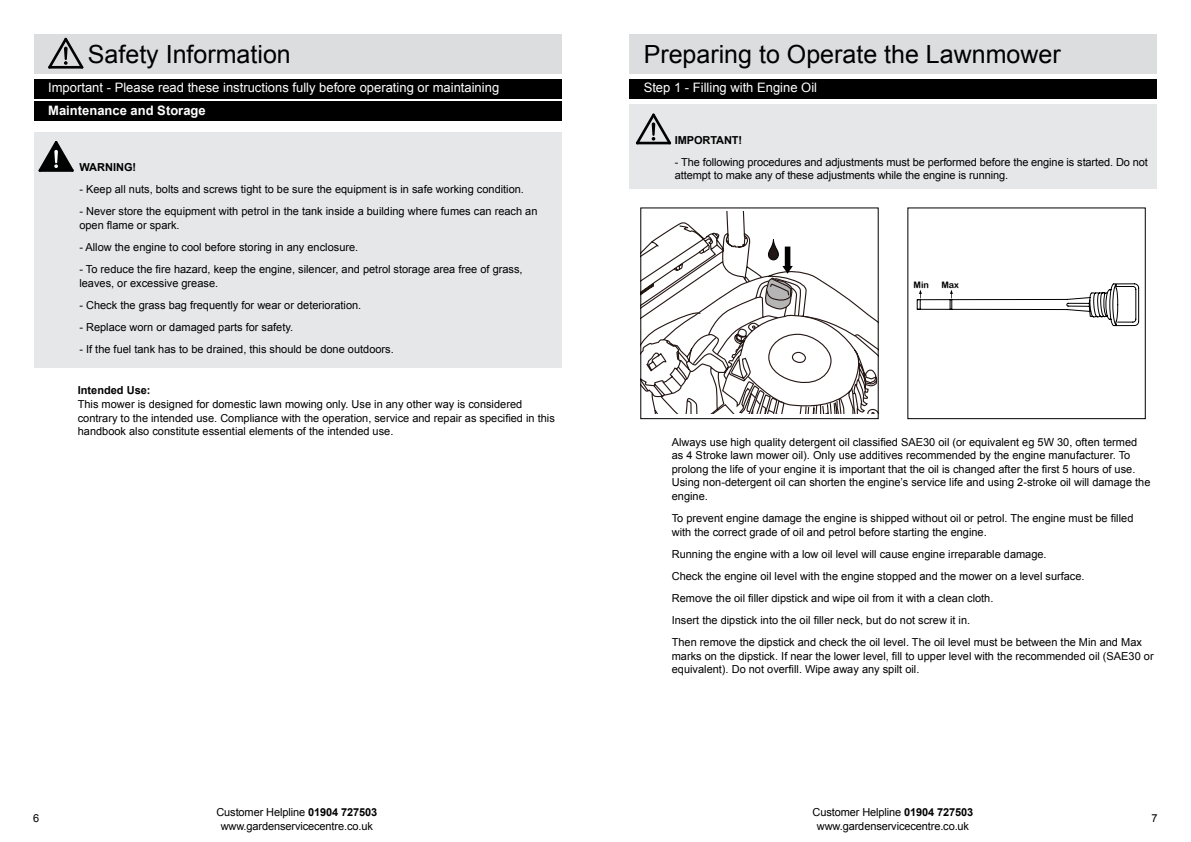
<style>
.page{position:relative;width:1191px;height:842px;background:#fff}
.page>*{position:absolute;margin:0;border:0;box-sizing:border-box;transform-origin:0 0}
.t1{font:25px "Arial";color:#000}
.t2{font:13px "Arial";color:#fff}
.t3{font:700 13px "Arial";color:#fff}
.t4{font:11px/13.6px "Arial";color:#000}
.t5{font:700 11px "Arial";letter-spacing:-.01em;color:#000}
.t6{font:9px "Arial Rounded MT Bold";color:#000}
.s1{font-weight:700}
</style>
<div class="page">
<div style="left:629px;top:34px;width:528px;height:40px;background:#dcddde"></div>
<div style="left:34px;top:79px;width:527px;height:20px;background:#000"></div>
<div style="left:34px;top:34px;width:527px;height:40px;background:#dcddde"></div>
<svg style="left:48px;top:38px;width:36px;height:31px"></svg>
<div style="left:629px;top:79px;width:528px;height:20px;background:#000"></div>
<svg style="left:916px;top:283px;width:223px;height:43px"></svg>
<svg style="left:655px;top:211px;width:95px;height:28px"></svg>
<div style="left:640px;top:208px;width:238px;height:211px;border:1px solid #000"></div>
<svg style="left:641px;top:239px;width:237px;height:175px"></svg>
<div style="left:34px;top:133px;width:527px;height:235px;background:#e6e7e8"></div>
<div style="left:34px;top:101px;width:527px;height:20px;background:#000"></div>
<svg style="left:38px;top:141px;width:36px;height:31px"></svg>
<div style="left:629px;top:105px;width:528px;height:84px;background:#e6e7e8"></div>
<svg style="left:636px;top:113px;width:35px;height:32px"></svg>
<p class="t1" style="left:88px;top:38px;width:204px">Safety Information</p>
<p class="t1" style="left:643px;top:38px;width:418px">Preparing to Operate the Lawnmower</p>
<p class="t2" style="left:643px;top:79px;width:175px">Step 1 - Filling with Engine Oil</p>
<p class="t2" style="left:48px;top:79px;width:452px">Important - Please read these instructions fully before operating or maintaining</p>
<p class="t3" style="left:48px;top:102px;width:159px">Maintenance and Storage</p>
<p class="t5" style="left:79px;top:160px;width:58px">WARNING!</p>
<p class="t4" style="left:79px;top:183px;width:446px">- Keep all nuts, bolts and screws tight to be sure the equipment is in safe working condition.</p>
<p class="t4" style="left:79px;top:205px;width:459px">- Never store the equipment with petrol in the tank inside a building where fumes can reach an open flame or spark.</p>
<p class="t4" style="left:79px;top:240px;width:280px">- Allow the engine to cool before storing in any enclosure.</p>
<p class="t4" style="left:79px;top:263px;width:445px">- To reduce the fire hazard, keep the engine, silencer, and petrol storage area free of grass, leaves, or excessive grease.</p>
<p class="t4" style="left:79px;top:298px;width:283px">- Check the grass bag frequently for wear or deterioration.</p>
<p class="t4" style="left:79px;top:320px;width:215px">- Replace worn or damaged parts for safety.</p>
<p class="t4" style="left:79px;top:342px;width:316px">- If the fuel tank has to be drained, this should be done outdoors.</p>
<p class="t4" style="left:78px;top:383px;width:478px;line-height:13.9px"><span class="s1">Intended Use:<br></span>This mower is designed for domestic lawn mowing only. Use in any other way is considered contrary to the intended use. Compliance with the operation, service and repair as specified in this handbook also constitute essential elements of the intended use.</p>
<p class="t4" style="left:33px;top:811px;width:8px">6</p>
<p class="t4" style="left:216px;top:805px;width:162px;text-align:center">Customer Helpline <span class="s1">01904 727503 </span>www.gardenservicecentre.co.uk</p>
<p class="t5" style="left:675px;top:132px;width:69px">IMPORTANT!</p>
<p class="t4" style="left:675px;top:155px;width:474px">- the following procedures and adjustments must be performed before the engine is started. Do not attempt to make any of these adjustments while the engine is running.</p>
<p class="t6" style="left:913px;top:280px;width:17px">Min</p>
<p class="t6" style="left:941px;top:280px;width:19px">Max</p>
<p class="t4" style="left:672px;top:435px;width:480px">Always use high quality detergent oil classified SAE30 oil (or equivalent eg 5W 30, often termed as 4 Stroke lawn mower oil). Only use additives recommended by the engine manufacturer. To prolong the life of your engine it is important that the oil is changed after the first 5 hours of use.<br>Using non-detergent oil can shorten the engine’s service life and using 2-stroke oil will damage the engine.</p>
<p class="t4" style="left:672px;top:511px;width:463px">To prevent engine damage the engine is shipped without oil or petrol. The engine must be filled with the correct grade of oil and petrol before starting the engine.</p>
<p class="t4" style="left:672px;top:543px;width:471px;line-height:22.1px">Running the engine with a low oil level will cause engine irreparable damage.<br>Check the engine oil level with the engine stopped and the mower on a level surface.<br>Remove the oil filler dipstick and wipe oil from it with a clean cloth.<br>Insert the dipstick into the oil filler neck, but do not screw it in.<br>Then remove the dipstick and check the oil level. The oil level must be between the Min and Max</p>
<p class="t4" style="left:672px;top:649px;width:483px">marks on the dipstick. If near the lower level, fill to upper level with the recommended oil (SAE30 or equivalent). Do not overfill. Wipe away any spilt oil.</p>
<p class="t4" style="left:812px;top:805px;width:162px;text-align:center">Customer Helpline <span class="s1">01904 727503 </span>www.gardenservicecentre.co.uk</p>
<p class="t4" style="left:1151px;top:811px;width:8px">7</p>
</div>
